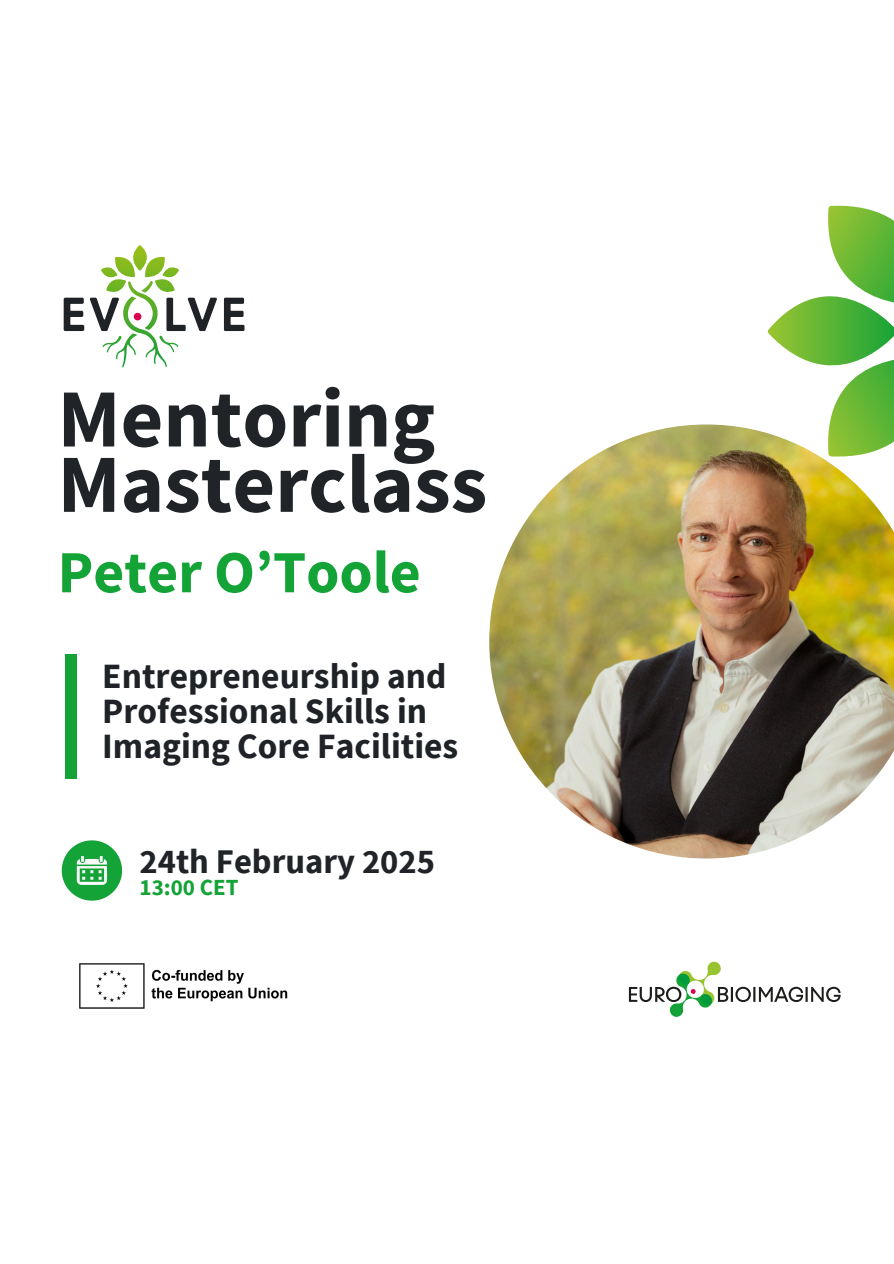
<style>
.page{position:relative;width:894px;height:1264px;background:#fff}
.page>*{position:absolute;margin:0;border:0;box-sizing:border-box;transform-origin:0 0}
.t1{font:700 82.65px/65.2px "Source Sans Pro";color:#202428}
.t2{font:700 59.85px "Source Sans Pro";color:#13a337}
.t3{font:700 35.55px/34.7px "Source Sans Pro";color:#1f2327}
.t4{font:700 34.5px "Source Sans Pro";color:#202428}
.t5{font:700 23.1px "Source Sans Pro";color:#13a337}
</style>
<div class="page">
<svg style="left:64px;top:245px;width:153px;height:122px"></svg>
<svg style="left:224px;top:298px;width:20px;height:33px"></svg>
<svg style="left:628px;top:961px;width:212px;height:55px"></svg>
<div style="left:65px;top:654px;width:12px;height:125px;background:#13a337"></div>
<img style="left:79px;top:963px;width:209px;height:46px">
<svg style="left:62px;top:840px;width:60px;height:60px"></svg>
<svg style="left:767px;top:205px;width:126px;height:219px"></svg>
<img style="left:489px;top:424px;width:404px;height:434px">
<h1 class="t1" style="left:58px;top:384px;width:431px">Mentoring<br>Masterclass</h1>
<h2 class="t2" style="left:58px;top:533px;width:364px">Peter O’Toole</h2>
<p class="t3" style="left:102px;top:658px;width:357px">Entrepreneurship and<br>Professional Skills in<br>Imaging Core Facilities</p>
<p class="t4" style="left:139px;top:838px;width:297px">24th February 2025</p>
<p class="t5" style="left:139px;top:872px;width:100px">13:00 CET</p>
</div>
